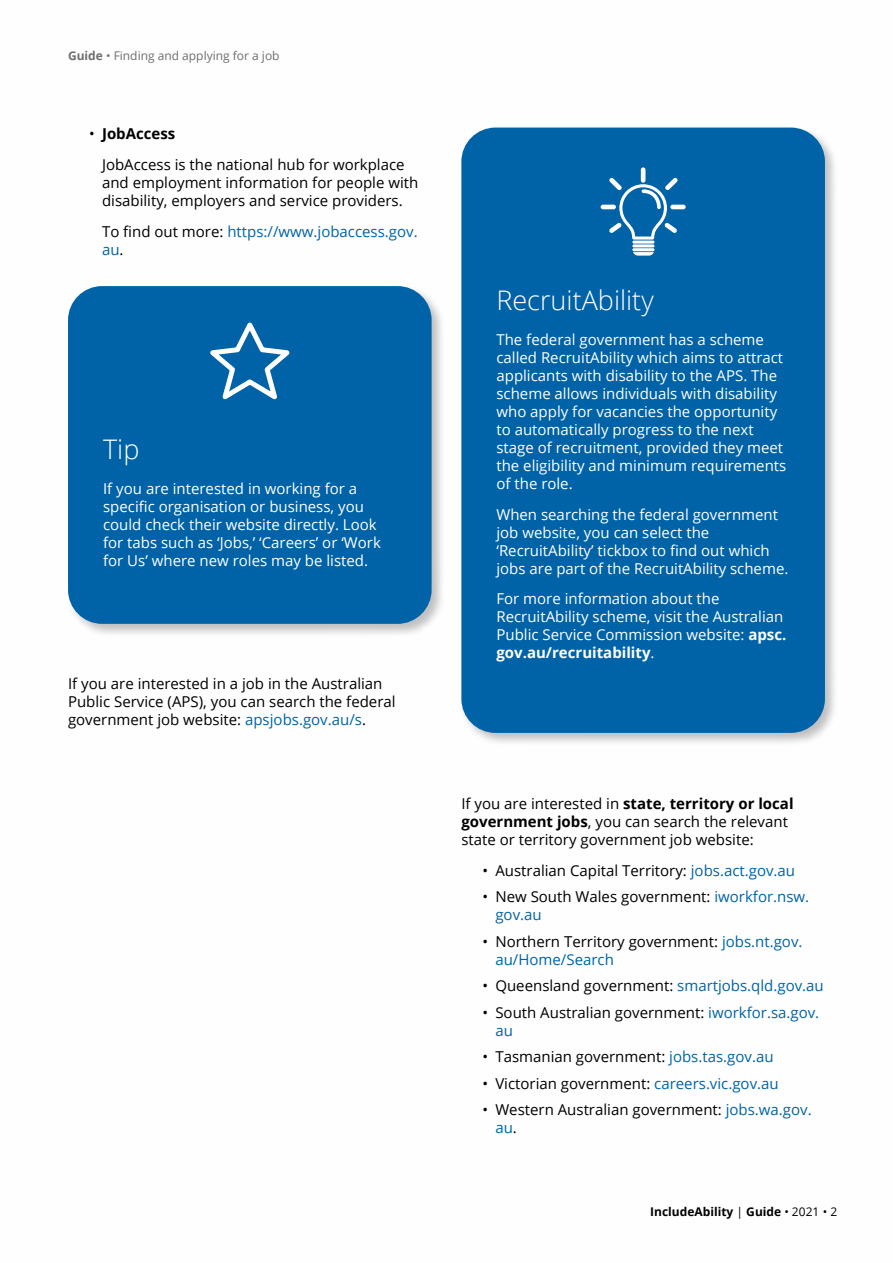
<style>
.page{position:relative;width:893px;height:1263px;background:#fff}
.page>*{position:absolute;margin:0;border:0;box-sizing:border-box;transform-origin:0 0}
.Case_Study_Heading_2{font:300 27px "Open Sans";color:#fff}
.Normal_White{font:15px/18px "Open Sans";color:#fff}
.Elenco_Puntato_Rient{font:15px/18px "Open Sans";color:#000}
.Elenco_Puntato_Rient-2{font:15px/18px "Open Sans";color:#0063a7}
.t1{font:700 15px "Open Sans";color:#000}
.t2{font:12px "Open Sans";color:#6d6e71}
.t3{font:700 12px "Open Sans";color:#000}
.s1{font-weight:700}
.s2{font-weight:400}
.s3{color:#000}
.s4{color:#0063a7}
</style>
<div class="page">
<div style="left:459px;top:126px;width:380px;height:621px;background:#000;opacity:.25"></div>
<div style="left:461px;top:128px;width:364px;height:605px;background:#0063a7;border-radius:34px"></div>
<div style="left:66px;top:284px;width:380px;height:354px;background:#000;opacity:.25"></div>
<div style="left:68px;top:286px;width:364px;height:338px;background:#0063a7;border-radius:34px"></div>
<svg style="left:210px;top:322px;width:79px;height:77px"></svg>
<hr style="left:641px;top:167px;width:4px;height:16px;background:#fff;border-radius:2px">
<hr style="left:670px;top:205px;width:16px;height:4px;background:#fff;border-radius:2px">
<hr style="left:601px;top:205px;width:15px;height:4px;background:#fff;border-radius:2px">
<svg style="left:633px;top:252px;width:21px;height:4px"></svg>
<hr style="left:632px;top:241px;width:22px;height:3px;background:#fff;border-radius:2px">
<hr style="left:632px;top:244px;width:22px;height:3px;background:#fff;border-radius:2px">
<hr style="left:632px;top:248px;width:22px;height:3px;background:#fff;border-radius:2px">
<svg style="left:609px;top:178px;width:68px;height:62px"></svg>
<p class="t2" style="left:68px;top:48px;width:213px"><span class="s1">Guide</span> • Finding and applying for a job</p>
<p class="t1" style="left:89px;top:123px;width:88px"><span class="s2">•</span> JobAccess</p>
<p class="Elenco_Puntato_Rient" style="left:102px;top:155px;width:318px">JobAccess is the national hub for workplace and employment information for people with disability, employers and service providers.</p>
<p class="Elenco_Puntato_Rient-2" style="left:102px;top:222px;width:317px"><span class="s3">To find out more:</span> https://www.jobaccess.gov. au<span class="s3">.</span></p>
<p class="Case_Study_Heading_2" style="left:103px;top:431px;width:38px">Tip</p>
<p class="Normal_White" style="left:103px;top:479px;width:279px">If you are interested in working for a specific organisation or business, you could check their website directly. Look for tabs such as ‘Jobs,’ ‘Careers’ or ‘Work for Us’ where new roles may be listed.</p>
<p class="Elenco_Puntato_Rient" style="left:68px;top:674px;width:329px">If you are interested in a job in the Australian<br>Public Service (APS), you can search the federal government job website: <span class="s4">apsjobs.gov.au/s</span>.</p>
<p class="Case_Study_Heading_2" style="left:496px;top:281px;width:159px">RecruitAbility</p>
<p class="Normal_White" style="left:496px;top:330px;width:291px">The federal government has a scheme called RecruitAbility which aims to attract applicants with disability to the APS. The scheme allows individuals with disability who apply for vacancies the opportunity to automatically progress to the next stage of recruitment, provided they meet the eligibility and minimum requirements of the role.</p>
<p class="Normal_White" style="left:496px;top:505px;width:293px">When searching the federal government job website, you can select the ‘RecruitAbility’ tickbox to find out which jobs are part of the RecruitAbility scheme.</p>
<p class="Normal_White" style="left:496px;top:589px;width:291px">For more information about the RecruitAbility scheme, visit the Australian Public Service Commission website: <span class="s1">apsc. gov.au/recruitability</span>.</p>
<p class="Elenco_Puntato_Rient" style="left:461px;top:794px;width:334px">If you are interested in <span class="s1">state, territory or local government jobs</span>, you can search the relevant state or territory government job website:</p>
<p class="Elenco_Puntato_Rient" style="left:483px;top:861px;width:314px">• Australian Capital Territory: <span class="s4">jobs.act.gov.au</span></p>
<p class="Elenco_Puntato_Rient" style="left:495px;top:887px;width:315px;text-indent:-13px">• New South Wales government: <span class="s4">iworkfor.nsw. gov.au</span></p>
<p class="Elenco_Puntato_Rient" style="left:495px;top:932px;width:309px;text-indent:-13px">• Northern Territory government: <span class="s4">jobs.nt.gov. au/Home/Search</span></p>
<p class="Elenco_Puntato_Rient" style="left:483px;top:976px;width:343px">• Queensland government: <span class="s4">smartjobs.qld.gov.au</span></p>
<p class="Elenco_Puntato_Rient" style="left:495px;top:1003px;width:325px;text-indent:-13px">• South Australian government: <span class="s4">iworkfor.sa.gov. au</span></p>
<p class="Elenco_Puntato_Rient" style="left:483px;top:1047px;width:292px">• Tasmanian government: <span class="s4">jobs.tas.gov.au</span></p>
<p class="Elenco_Puntato_Rient" style="left:483px;top:1074px;width:298px">• Victorian government: <span class="s4">careers.vic.gov.au</span></p>
<p class="Elenco_Puntato_Rient" style="left:495px;top:1100px;width:318px;text-indent:-13px">• Western Australian government: <span class="s4">jobs.wa.gov. au</span>.</p>
<p class="t3" style="left:650px;top:1203px;width:189px">IncludeAbility <span class="s2">|</span> Guide <span class="s2">• 2021 • 2</span></p>
</div>
